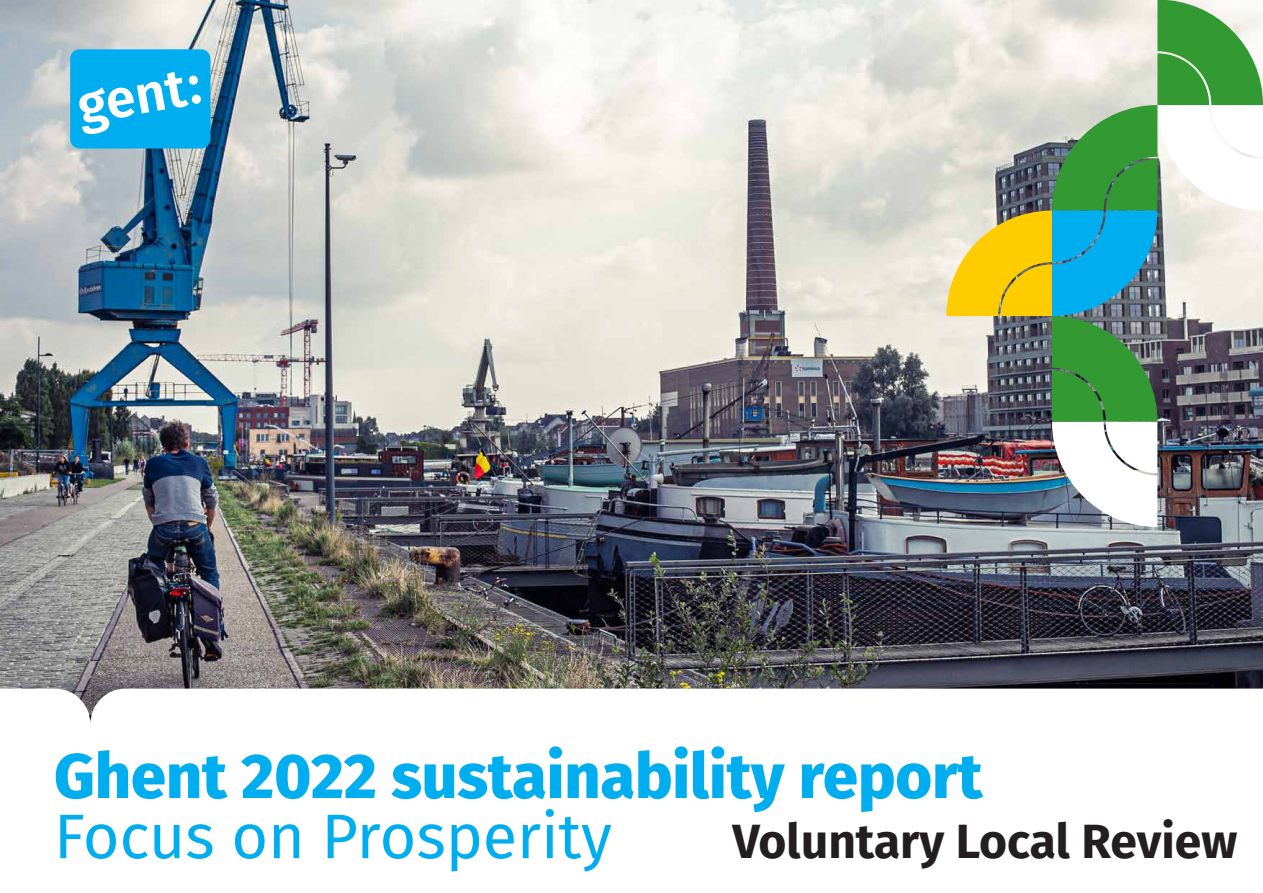
<style>
.page{position:relative;width:1263px;height:893px;background:#fff}
.page>*{position:absolute;margin:0;border:0;box-sizing:border-box;transform-origin:0 0}
.t1{font:800 63px "Fira Sans";color:#00aeef}
.t2{font:63px "Fira Sans";color:#00aeef}
.t3{font:700 48px "Fira Sans";color:#231f20}
</style>
<div class="page">
<img style="left:0;top:0;width:1263px;height:689px">
<div style="left:70px;top:49px;width:140px;height:100px;background:#00aeef;border-radius:9px"></div>
<svg style="left:79px;top:72px;width:110px;height:62px"></svg>
<svg style="left:188px;top:75px;width:10px;height:10px"></svg>
<svg style="left:191px;top:94px;width:10px;height:10px"></svg>
<img style="left:946px;top:0;width:317px;height:527px">
<p class="t1" style="left:54px;top:721px;width:930px">Ghent 2022 sustainability report</p>
<p class="t2" style="left:54px;top:788px;width:559px">Focus on Prosperity</p>
<p class="t3" style="left:732px;top:801px;width:506px">Voluntary Local Review</p>
</div>
